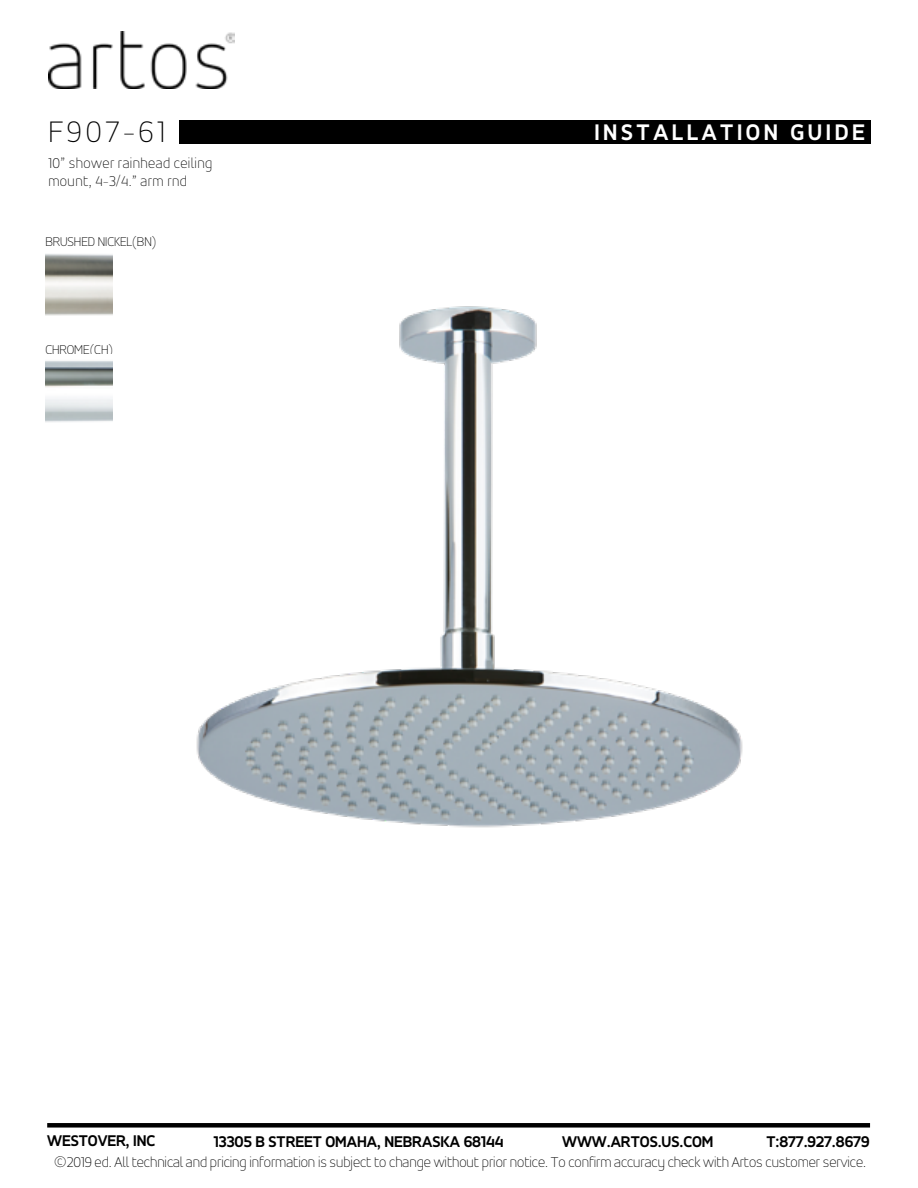
<style>
.page{position:relative;width:918px;height:1188px;background:#fff}
.page>*{position:absolute;margin:0;border:0;box-sizing:border-box;transform-origin:0 0}
.t1{font:100 31.5px "Accord Alternate";letter-spacing:.12em;color:#000}
.t2{font:700 24px "Accord Alternate";letter-spacing:.15em;color:#fff}
.t3{font:700 16.5px "Accord Alternate";color:#000}
.t4{font:100 15px "Accord Alternate";color:#000}
.t5{font:100 15px/18px "Accord Alternate";letter-spacing:.03em;color:#000}
.t6{font:100 13.5px "Accord Alternate";color:#000}
</style>
<div class="page">
<div style="left:47px;top:1123px;width:823px;height:5px;background:#000"></div>
<img style="left:49px;top:32px;width:185px;height:56px">
<img style="left:196px;top:306px;width:547px;height:522px">
<div style="left:179px;top:120px;width:692px;height:24px;background:#000"></div>
<img style="left:45px;top:254px;width:67px;height:62px">
<img style="left:45px;top:361px;width:67px;height:61px">
<h1 class="t1" style="left:48px;top:114px;width:118px">F907-61</h1>
<h2 class="t2" style="left:594px;top:118px;width:272px">INSTALLATION GUIDE</h2>
<p class="t5" style="left:48px;top:154px;width:165px">10” shower rainhead ceiling mount, 4-3/4.” arm rnd</p>
<p class="t6" style="left:45px;top:233px;width:113px">BRUSHED NICKEL(BN)</p>
<p class="t6" style="left:45px;top:341px;width:69px">CHROME(CH)</p>
<p class="t3" style="left:47px;top:1131px;width:110px">WESTOVER, INC</p>
<p class="t3" style="left:214px;top:1132px;width:291px">13305 B STREET OMAHA, NEBRASKA 68144</p>
<p class="t3" style="left:562px;top:1132px;width:153px">WWW.ARTOS.US.COM</p>
<p class="t3" style="left:766px;top:1132px;width:105px">T:877.927.8679</p>
<p class="t4" style="left:53px;top:1153px;width:814px">©2019 ed. All technical and pricing information is subject to change without prior notice. To confirm accuracy check with Artos customer service.</p>
</div>
